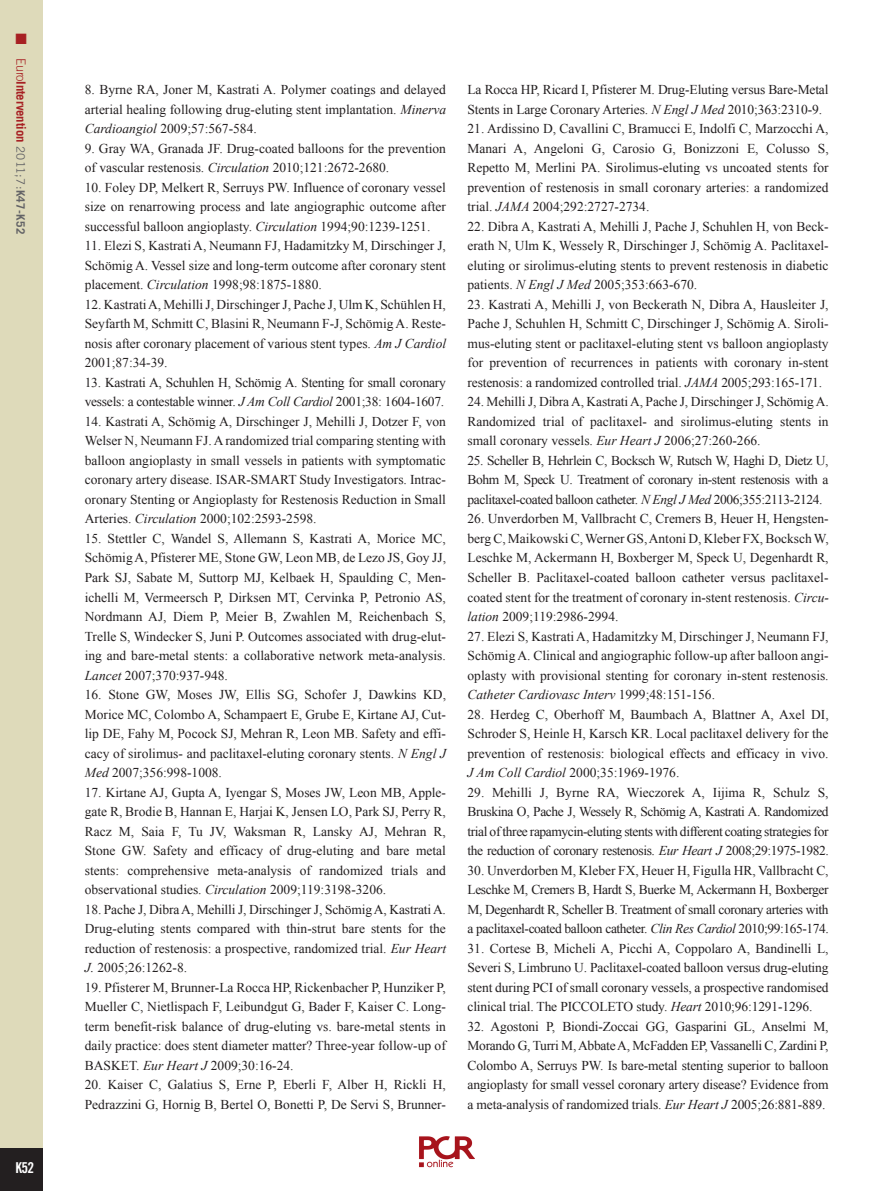
<style>
.page{position:relative;width:893px;height:1191px;background:#fff}
.page>*{position:absolute;margin:0;border:0;box-sizing:border-box;transform-origin:0 0}
.t1{font:15px "Trade Gothic LT Std Bd Cn 20";color:#fff}
.t2{font:15px "Zapf Dingbats ITC";color:#a72023}
.t3{font:13.5px/19.5px "Times New Roman";color:#231f20;text-align:justify}
.t4{font:13.5px/19.5px "Times New Roman";letter-spacing:-.02em;color:#231f20}
.t5{font:700 12.75px "Trade Gothic LT Std";letter-spacing:-.01em;color:#a72023}
.s1{font-weight:300}
.s2{font-weight:400;font-size:11.7px;color:#636366}
.s3{font-size:11.7px;color:#636366}
.s4{font-style:italic}
</style>
<div class="page">
<img style="left:419px;top:1136px;width:56px;height:32px">
<div style="left:0;top:0;width:43px;height:1191px;background:#dedaba"></div>
<div style="left:0;top:1148px;width:43px;height:43px;background:#231f20"></div>
<p class="t2" style="left:16px;top:33px;width:13px">■</p>
<p class="t5" style="left:26px;top:58px;width:177px;rotate:90deg"><span class="s1">Euro</span>Intervention <span class="s2">2011;7:</span><span class="s3">K47-K52</span></p>
<p class="t1" style="left:16px;top:1159px;width:20px">K52</p>
<p class="t3" style="left:85px;top:81px;width:363px">8. Byrne RA, Joner M, Kastrati A. Polymer coatings and delayed arterial healing following drug-eluting stent implantation. <span class="s4">Minerva Cardioangiol</span> 2009;57:567-584.</p>
<p class="t3" style="left:85px;top:140px;width:363px">9. Gray WA, Granada JF. Drug-coated balloons for the prevention of vascular restenosis. <span class="s4">Circulation</span> 2010;121:2672-2680.</p>
<p class="t3" style="left:85px;top:179px;width:363px">10. Foley DP, Melkert R, Serruys PW. Influence of coronary vessel size on renarrowing process and late angiographic outcome after successful balloon angioplasty. <span class="s4">Circulation</span> 1994;90:1239-1251.</p>
<p class="t3" style="left:85px;top:237px;width:363px">11. Elezi S, Kastrati A, Neumann FJ, Hadamitzky M, Dirschinger J, Schömig A. Vessel size and long-term outcome after coronary stent placement. <span class="s4">Circulation</span> 1998;98:1875-1880.</p>
<p class="t3" style="left:85px;top:296px;width:363px">12. Kastrati A, Mehilli J, Dirschinger J, Pache J, Ulm K, Schühlen H, Seyfarth M, Schmitt C, Blasini R, Neumann F-J, Schömig A. Reste&shy;nosis after coronary placement of various stent types. <span class="s4">Am J Cardiol </span>2001;87:34-39.</p>
<p class="t4" style="left:85px;top:374px;width:363px">13. Kastrati A, Schuhlen H, Schömig A. Stenting for small coronary vessels: a contestable winner. <span class="s4">J Am Coll Cardiol</span> 2001;38: 1604-1607.</p>
<p class="t3" style="left:85px;top:413px;width:363px">14. Kastrati A, Schömig A, Dirschinger J, Mehilli J, Dotzer F, von Welser N, Neumann FJ. A randomized trial comparing stenting with balloon angioplasty in small vessels in patients with symptomatic coronary artery disease. ISAR-SMART Study Investigators. Intrac&shy;oronary Stenting or Angioplasty for Restenosis Reduction in Small Arteries. <span class="s4">Circulation</span> 2000;102:2593-2598.</p>
<p class="t3" style="left:85px;top:530px;width:363px">15. Stettler C, Wandel S, Allemann S, Kastrati A, Morice MC, Schömig A, Pfisterer ME, Stone GW, Leon MB, de Lezo JS, Goy JJ, Park SJ, Sabate M, Suttorp MJ, Kelbaek H, Spaulding C, Men&shy;ichelli M, Vermeersch P, Dirksen MT, Cervinka P, Petronio AS, Nordmann AJ, Diem P, Meier B, Zwahlen M, Reichenbach S, Trelle S, Windecker S, Juni P. Outcomes associated with drug-elut&shy;ing and bare-metal stents: a collaborative network meta-analysis.<br><span class="s4">Lancet</span> 2007;370:937-948.</p>
<p class="t3" style="left:85px;top:686px;width:363px">16. Stone GW, Moses JW, Ellis SG, Schofer J, Dawkins KD, Morice MC, Colombo A, Schampaert E, Grube E, Kirtane AJ, Cut&shy;lip DE, Fahy M, Pocock SJ, Mehran R, Leon MB. Safety and effi&shy;cacy of sirolimus- and paclitaxel-eluting coronary stents. <span class="s4">N Engl J Med</span> 2007;356:998-1008.</p>
<p class="t3" style="left:85px;top:783px;width:363px">17. Kirtane AJ, Gupta A, Iyengar S, Moses JW, Leon MB, Apple&shy;gate R, Brodie B, Hannan E, Harjai K, Jensen LO, Park SJ, Perry R, Racz M, Saia F, Tu JV, Waksman R, Lansky AJ, Mehran R, Stone GW. Safety and efficacy of drug-eluting and bare metal stents: comprehensive meta-analysis of randomized trials and observational studies. <span class="s4">Circulation</span> 2009;119:3198-3206.</p>
<p class="t3" style="left:85px;top:900px;width:363px">18. Pache J, Dibra A, Mehilli J, Dirschinger J, Schömig A, Kastrati A.<br>Drug-eluting stents compared with thin-strut bare stents for the reduction of restenosis: a prospective, randomized trial. <span class="s4">Eur Heart J.</span> 2005;26:1262-8.</p>
<p class="t3" style="left:85px;top:978px;width:363px">19. Pfisterer M, Brunner-La Rocca HP, Rickenbacher P, Hunziker P, Mueller C, Nietlispach F, Leibundgut G, Bader F, Kaiser C. Long&shy;term benefit-risk balance of drug-eluting vs. bare-metal stents in daily practice: does stent diameter matter? Three-year follow-up of BASKET. <span class="s4">Eur Heart J</span> 2009;30:16-24.</p>
<p class="t3" style="left:85px;top:1076px;width:363px">20. Kaiser C, Galatius S, Erne P, Eberli F, Alber H, Rickli H,<br>Pedrazzini G, Hornig B, Bertel O, Bonetti P, De Servi S, Brunner-</p>
<p class="t3" style="left:467px;top:81px;width:363px">La Rocca HP, Ricard I, Pfisterer M. Drug-Eluting versus Bare-Metal<br>Stents in Large Coronary Arteries. <span class="s4">N Engl J Med</span> 2010;363:2310-9.</p>
<p class="t3" style="left:467px;top:120px;width:363px">21. Ardissino D, Cavallini C, Bramucci E, Indolfi C, Marzocchi A, Manari A, Angeloni G, Carosio G, Bonizzoni E, Colusso S, Repetto M, Merlini PA. Sirolimus-eluting vs uncoated stents for prevention of restenosis in small coronary arteries: a randomized trial. <span class="s4">JAMA</span> 2004;292:2727-2734.</p>
<p class="t3" style="left:467px;top:218px;width:363px">22. Dibra A, Kastrati A, Mehilli J, Pache J, Schuhlen H, von Beck&shy;erath N, Ulm K, Wessely R, Dirschinger J, Schömig A. Paclitaxel&shy;eluting or sirolimus-eluting stents to prevent restenosis in diabetic patients. <span class="s4">N Engl J Med</span> 2005;353:663-670.</p>
<p class="t3" style="left:467px;top:296px;width:363px">23. Kastrati A, Mehilli J, von Beckerath N, Dibra A, Hausleiter J, Pache J, Schuhlen H, Schmitt C, Dirschinger J, Schömig A. Siroli&shy;mus-eluting stent or paclitaxel-eluting stent vs balloon angioplasty for prevention of recurrences in patients with coronary in-stent restenosis: a randomized controlled trial. <span class="s4">JAMA</span> 2005;293:165-171.</p>
<p class="t3" style="left:467px;top:393px;width:363px">24. Mehilli J, Dibra A, Kastrati A, Pache J, Dirschinger J, Schömig A.<br>Randomized trial of paclitaxel- and sirolimus-eluting stents in small coronary vessels. <span class="s4">Eur Heart J</span> 2006;27:260-266.</p>
<p class="t3" style="left:467px;top:452px;width:363px">25. Scheller B, Hehrlein C, Bocksch W, Rutsch W, Haghi D, Dietz U, Bohm M, Speck U. Treatment of coronary in-stent restenosis with a paclitaxel-coated balloon catheter. <span class="s4">N Engl J Med</span> 2006;355:2113-2124.</p>
<p class="t3" style="left:467px;top:510px;width:363px">26. Unverdorben M, Vallbracht C, Cremers B, Heuer H, Hengsten&shy;berg C, Maikowski C, Werner GS, Antoni D, Kleber FX, Bocksch W, Leschke M, Ackermann H, Boxberger M, Speck U, Degenhardt R, Scheller B. Paclitaxel-coated balloon catheter versus paclitaxel&shy;coated stent for the treatment of coronary in-stent restenosis. <span class="s4">Circu&shy;lation</span> 2009;119:2986-2994.</p>
<p class="t3" style="left:467px;top:627px;width:363px">27. Elezi S, Kastrati A, Hadamitzky M, Dirschinger J, Neumann FJ, Schömig A. Clinical and angiographic follow-up after balloon angi&shy;oplasty with provisional stenting for coronary in-stent restenosis.<br><span class="s4">Catheter Cardiovasc Interv</span> 1999;48:151-156.</p>
<p class="t3" style="left:467px;top:705px;width:363px">28. Herdeg C, Oberhoff M, Baumbach A, Blattner A, Axel DI, Schroder S, Heinle H, Karsch KR. Local paclitaxel delivery for the prevention of restenosis: biological effects and efficacy in vivo.<br><span class="s4">J Am Coll Cardiol</span> 2000;35:1969-1976.</p>
<p class="t3" style="left:467px;top:783px;width:363px">29. Mehilli J, Byrne RA, Wieczorek A, Iijima R, Schulz S, Bruskina O, Pache J, Wessely R, Schömig A, Kastrati A. Randomized trial of three rapamycin-eluting stents with different coating strategies for the reduction of coronary restenosis. <span class="s4">Eur Heart J</span> 2008;29:1975-1982.</p>
<p class="t3" style="left:467px;top:861px;width:363px">30. Unverdorben M, Kleber FX, Heuer H, Figulla HR, Vallbracht C, Leschke M, Cremers B, Hardt S, Buerke M, Ackermann H, Boxberger M, Degenhardt R, Scheller B. Treatment of small coronary arteries with a paclitaxel-coated balloon catheter. <span class="s4">Clin Res Cardiol</span> 2010;99:165-174.</p>
<p class="t3" style="left:467px;top:939px;width:363px">31. Cortese B, Micheli A, Picchi A, Coppolaro A, Bandinelli L, Severi S, Limbruno U. Paclitaxel-coated balloon versus drug-eluting stent during PCI of small coronary vessels, a prospective randomised clinical trial. The PICCOLETO study. <span class="s4">Heart</span> 2010;96:1291-1296.</p>
<p class="t3" style="left:467px;top:1017px;width:363px">32. Agostoni P, Biondi-Zoccai GG, Gasparini GL, Anselmi M, Morando G, Turri M, Abbate A, McFadden EP, Vassanelli C, Zardini P, Colombo A, Serruys PW. Is bare-metal stenting superior to balloon angioplasty for small vessel coronary artery disease? Evidence from a meta-analysis of randomized trials. <span class="s4">Eur Heart J</span> 2005;26:881-889.</p>
</div>
